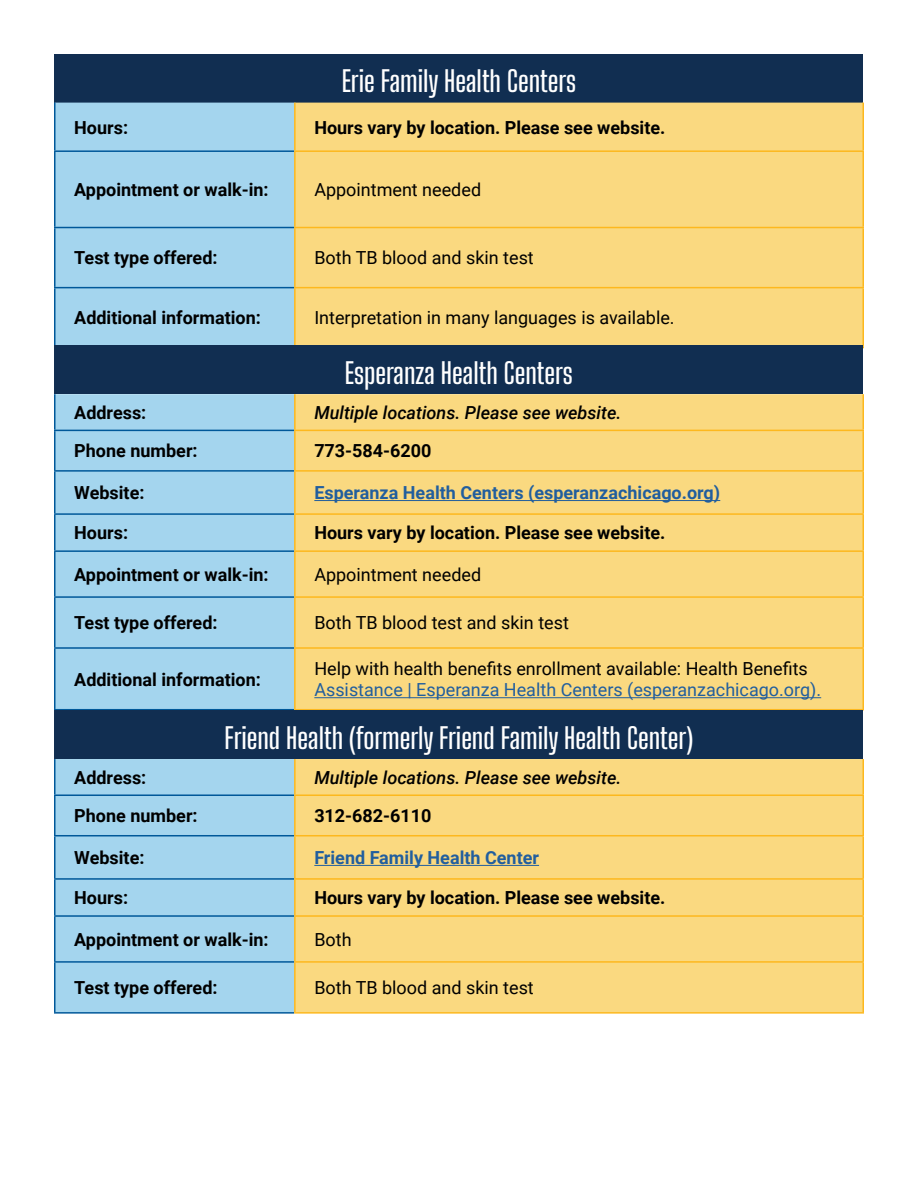
<style>
.page{position:relative;width:918px;height:1188px;background:#fff}
.page>*{position:absolute;margin:0;border:0;box-sizing:border-box;transform-origin:0 0}
.t1{font:100 28.5px "Big Shoulders Display";color:#fff}
.t2{font:700 18px "Roboto";color:#000}
.t3{font:18px "Roboto";color:#000}
.t4{font:italic 500 18px "Roboto";color:#000}
.t5{font:700 18px "Roboto";color:#215e9e}
.t6{font:18px "Roboto";color:#215e9e}
</style>
<div class="page">
<div style="left:55px;top:54px;width:808px;height:49px;background:#112e51"></div>
<div style="left:56px;top:103px;width:238px;height:243px;background:#a4d5ee"></div>
<div style="left:296px;top:103px;width:566px;height:243px;background:#fad980"></div>
<hr style="left:54px;top:103px;width:2px;height:47px;background:#005899">
<hr style="left:54px;top:150px;width:240px;height:2px;background:#005899">
<hr style="left:54px;top:152px;width:2px;height:75px;background:#005899">
<hr style="left:54px;top:227px;width:240px;height:1px;background:#005899">
<hr style="left:54px;top:228px;width:2px;height:59px;background:#005899">
<hr style="left:54px;top:287px;width:240px;height:1px;background:#005899">
<hr style="left:54px;top:288px;width:2px;height:59px;background:#005899">
<hr style="left:54px;top:347px;width:240px;height:1px;background:#005899">
<hr style="left:294px;top:103px;width:2px;height:47px;background:#fdb81e">
<hr style="left:862px;top:103px;width:2px;height:47px;background:#fdb81e">
<hr style="left:294px;top:150px;width:570px;height:2px;background:#fdb81e">
<hr style="left:294px;top:152px;width:2px;height:75px;background:#fdb81e">
<hr style="left:862px;top:152px;width:2px;height:75px;background:#fdb81e">
<hr style="left:294px;top:227px;width:570px;height:1px;background:#fdb81e">
<hr style="left:294px;top:228px;width:2px;height:59px;background:#fdb81e">
<hr style="left:862px;top:228px;width:2px;height:59px;background:#fdb81e">
<hr style="left:294px;top:287px;width:570px;height:1px;background:#fdb81e">
<hr style="left:294px;top:288px;width:2px;height:59px;background:#fdb81e">
<hr style="left:862px;top:288px;width:2px;height:59px;background:#fdb81e">
<hr style="left:294px;top:347px;width:570px;height:1px;background:#fdb81e">
<div style="left:55px;top:346px;width:808px;height:48px;background:#112e51"></div>
<div style="left:56px;top:394px;width:238px;height:315px;background:#a4d5ee"></div>
<div style="left:296px;top:394px;width:566px;height:315px;background:#fad980"></div>
<hr style="left:54px;top:394px;width:2px;height:36px;background:#005899">
<hr style="left:54px;top:430px;width:240px;height:1px;background:#005899">
<hr style="left:54px;top:431px;width:2px;height:39px;background:#005899">
<hr style="left:54px;top:470px;width:240px;height:2px;background:#005899">
<hr style="left:54px;top:472px;width:2px;height:41px;background:#005899">
<hr style="left:54px;top:513px;width:240px;height:2px;background:#005899">
<hr style="left:54px;top:515px;width:2px;height:35px;background:#005899">
<hr style="left:54px;top:550px;width:240px;height:2px;background:#005899">
<hr style="left:54px;top:552px;width:2px;height:44px;background:#005899">
<hr style="left:54px;top:596px;width:240px;height:2px;background:#005899">
<hr style="left:54px;top:598px;width:2px;height:49px;background:#005899">
<hr style="left:54px;top:647px;width:240px;height:2px;background:#005899">
<hr style="left:54px;top:649px;width:2px;height:60px;background:#005899">
<hr style="left:54px;top:709px;width:240px;height:1px;background:#005899">
<hr style="left:294px;top:394px;width:2px;height:36px;background:#fdb81e">
<hr style="left:862px;top:394px;width:2px;height:36px;background:#fdb81e">
<hr style="left:294px;top:430px;width:570px;height:1px;background:#fdb81e">
<hr style="left:294px;top:431px;width:2px;height:39px;background:#fdb81e">
<hr style="left:862px;top:431px;width:2px;height:39px;background:#fdb81e">
<hr style="left:294px;top:470px;width:570px;height:2px;background:#fdb81e">
<hr style="left:294px;top:472px;width:2px;height:41px;background:#fdb81e">
<hr style="left:862px;top:472px;width:2px;height:41px;background:#fdb81e">
<hr style="left:294px;top:513px;width:570px;height:2px;background:#fdb81e">
<hr style="left:294px;top:515px;width:2px;height:35px;background:#fdb81e">
<hr style="left:862px;top:515px;width:2px;height:35px;background:#fdb81e">
<hr style="left:294px;top:550px;width:570px;height:2px;background:#fdb81e">
<hr style="left:294px;top:552px;width:2px;height:44px;background:#fdb81e">
<hr style="left:862px;top:552px;width:2px;height:44px;background:#fdb81e">
<hr style="left:294px;top:596px;width:570px;height:2px;background:#fdb81e">
<hr style="left:294px;top:598px;width:2px;height:49px;background:#fdb81e">
<hr style="left:862px;top:598px;width:2px;height:49px;background:#fdb81e">
<hr style="left:294px;top:647px;width:570px;height:2px;background:#fdb81e">
<hr style="left:294px;top:649px;width:2px;height:60px;background:#fdb81e">
<hr style="left:862px;top:649px;width:2px;height:60px;background:#fdb81e">
<hr style="left:294px;top:709px;width:570px;height:1px;background:#fdb81e">
<hr style="left:314px;top:500px;width:406px;height:1px;background:#215e9e">
<hr style="left:314px;top:697px;width:507px;height:1px;background:#215e9e">
<div style="left:55px;top:710px;width:808px;height:49px;background:#112e51"></div>
<div style="left:56px;top:759px;width:238px;height:253px;background:#a4d5ee"></div>
<div style="left:296px;top:759px;width:566px;height:253px;background:#fad980"></div>
<hr style="left:54px;top:759px;width:2px;height:35px;background:#005899">
<hr style="left:54px;top:794px;width:240px;height:2px;background:#005899">
<hr style="left:54px;top:796px;width:2px;height:39px;background:#005899">
<hr style="left:54px;top:835px;width:240px;height:1px;background:#005899">
<hr style="left:54px;top:836px;width:2px;height:42px;background:#005899">
<hr style="left:54px;top:878px;width:240px;height:2px;background:#005899">
<hr style="left:54px;top:880px;width:2px;height:35px;background:#005899">
<hr style="left:54px;top:915px;width:240px;height:2px;background:#005899">
<hr style="left:54px;top:917px;width:2px;height:44px;background:#005899">
<hr style="left:54px;top:961px;width:240px;height:2px;background:#005899">
<hr style="left:54px;top:963px;width:2px;height:49px;background:#005899">
<hr style="left:54px;top:1012px;width:240px;height:2px;background:#005899">
<hr style="left:294px;top:759px;width:2px;height:35px;background:#fdb81e">
<hr style="left:862px;top:759px;width:2px;height:35px;background:#fdb81e">
<hr style="left:294px;top:794px;width:570px;height:2px;background:#fdb81e">
<hr style="left:294px;top:796px;width:2px;height:39px;background:#fdb81e">
<hr style="left:862px;top:796px;width:2px;height:39px;background:#fdb81e">
<hr style="left:294px;top:835px;width:570px;height:1px;background:#fdb81e">
<hr style="left:294px;top:836px;width:2px;height:42px;background:#fdb81e">
<hr style="left:862px;top:836px;width:2px;height:42px;background:#fdb81e">
<hr style="left:294px;top:878px;width:570px;height:2px;background:#fdb81e">
<hr style="left:294px;top:880px;width:2px;height:35px;background:#fdb81e">
<hr style="left:862px;top:880px;width:2px;height:35px;background:#fdb81e">
<hr style="left:294px;top:915px;width:570px;height:2px;background:#fdb81e">
<hr style="left:294px;top:917px;width:2px;height:44px;background:#fdb81e">
<hr style="left:862px;top:917px;width:2px;height:44px;background:#fdb81e">
<hr style="left:294px;top:961px;width:570px;height:2px;background:#fdb81e">
<hr style="left:294px;top:963px;width:2px;height:49px;background:#fdb81e">
<hr style="left:862px;top:963px;width:2px;height:49px;background:#fdb81e">
<hr style="left:294px;top:1012px;width:570px;height:2px;background:#fdb81e">
<hr style="left:314px;top:865px;width:225px;height:1px;background:#215e9e">
<h1 class="t1" style="left:342px;top:62px;width:236px">Erie Family Health Centers</h1>
<p class="t2" style="left:74px;top:115px;width:55px">Hours:</p>
<p class="t2" style="left:314px;top:115px;width:353px">Hours vary by location. Please see website.</p>
<p class="t2" style="left:74px;top:177px;width:196px">Appointment or walk-in:</p>
<p class="t3" style="left:314px;top:177px;width:168px">Appointment needed</p>
<p class="t2" style="left:74px;top:245px;width:145px">Test type offered:</p>
<p class="t3" style="left:314px;top:245px;width:221px">Both TB blood and skin test</p>
<p class="t2" style="left:74px;top:305px;width:188px">Additional information:</p>
<p class="t3" style="left:314px;top:305px;width:362px">Interpretation in many languages is available.</p>
<h1 class="t1" style="left:345px;top:354px;width:229px">Esperanza Health Centers</h1>
<p class="t2" style="left:74px;top:400px;width:74px">Address:</p>
<p class="t4" style="left:314px;top:400px;width:309px">Multiple locations. Please see website.</p>
<p class="t2" style="left:74px;top:438px;width:125px">Phone number:</p>
<p class="t2" style="left:314px;top:438px;width:119px">773-584-6200</p>
<p class="t2" style="left:74px;top:480px;width:72px">Website:</p>
<p class="t5" style="left:314px;top:480px;width:407px">Esperanza Health Centers (esperanzachicago.org)</p>
<p class="t2" style="left:74px;top:520px;width:55px">Hours:</p>
<p class="t2" style="left:314px;top:520px;width:353px">Hours vary by location. Please see website.</p>
<p class="t2" style="left:74px;top:562px;width:196px">Appointment or walk-in:</p>
<p class="t3" style="left:314px;top:562px;width:168px">Appointment needed</p>
<p class="t2" style="left:74px;top:610px;width:145px">Test type offered:</p>
<p class="t3" style="left:314px;top:610px;width:256px">Both TB blood test and skin test</p>
<p class="t2" style="left:74px;top:667px;width:188px">Additional information:</p>
<p class="t3" style="left:314px;top:656px;width:495px">Help with health benefits enrollment available: Health Benefits</p>
<p class="t6" style="left:314px;top:677px;width:508px">Assistance | Esperanza Health Centers (esperanzachicago.org).</p>
<h1 class="t1" style="left:225px;top:719px;width:470px">Friend Health (formerly Friend Family Health Center)</h1>
<p class="t2" style="left:74px;top:765px;width:74px">Address:</p>
<p class="t4" style="left:314px;top:765px;width:309px">Multiple locations. Please see website.</p>
<p class="t2" style="left:74px;top:803px;width:125px">Phone number:</p>
<p class="t2" style="left:314px;top:803px;width:119px">312-682-6110</p>
<p class="t2" style="left:74px;top:845px;width:72px">Website:</p>
<p class="t5" style="left:314px;top:845px;width:226px">Friend Family Health Center</p>
<p class="t2" style="left:74px;top:885px;width:55px">Hours:</p>
<p class="t2" style="left:314px;top:885px;width:353px">Hours vary by location. Please see website.</p>
<p class="t2" style="left:74px;top:927px;width:196px">Appointment or walk-in:</p>
<p class="t3" style="left:314px;top:927px;width:39px">Both</p>
<p class="t2" style="left:74px;top:975px;width:145px">Test type offered:</p>
<p class="t3" style="left:314px;top:975px;width:221px">Both TB blood and skin test</p>
</div>
